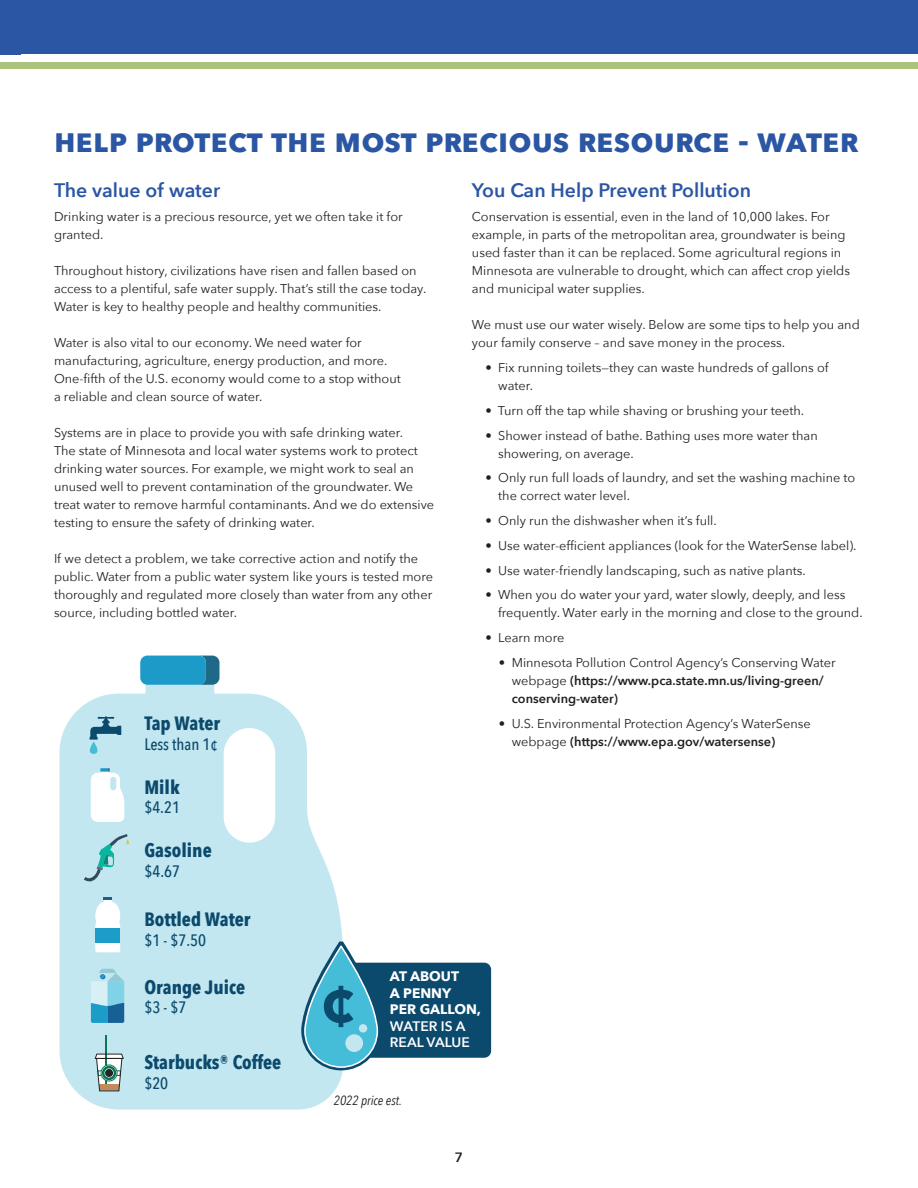
<style>
.page{position:relative;width:918px;height:1188px;background:#fff}
.page>*{position:absolute;margin:0;border:0;box-sizing:border-box;transform-origin:0 0}
.t1{font:700 63.15px "Avenir Next";color:#0b496d}
.t2{font:700 33px "Avenir Next";letter-spacing:.05em;color:#2b56a4}
.t3{font:600 19.5px "Avenir Next";color:#2b56a4}
.t4{font:700 19.2px "Avenir Next Condensed";color:#0b496d}
.t5{font:500 16.5px "Avenir Next Condensed";color:#0b496d}
.t6{font:700 13.8px/16.5px "Avenir Next";color:#fff}
.t7{font:600 13.5px "Avenir Next";color:#231f20}
.t8{font:italic 13.2px "Avenir Next Condensed";color:#231f20}
.t9{font:12.75px/18px "Avenir Next";color:#231f20}
.t10{font:600 12.75px/18px "Avenir Next";color:#231f20}
.s1{font-weight:400}
.s2{font-weight:600}
</style>
<div class="page">
<div style="left:0;top:0;width:918px;height:54px;background:#2b56a4"></div>
<div style="left:0;top:62px;width:918px;height:6px;background:#abc27d"></div>
<div style="left:0;top:63px;width:34px;height:6px;background:#abc27d"></div>
<svg style="left:59px;top:677px;width:284px;height:433px;fill:#c2e7f0"></svg>
<svg style="left:202px;top:656px;width:17px;height:29px"></svg>
<div style="left:140px;top:656px;width:66px;height:29px;background:#1c9bc9;border-radius:7px"></div>
<svg style="left:91px;top:969px;width:33px;height:54px;background:#7abdd6"></svg>
<svg style="left:91px;top:768px;width:33px;height:54px"></svg>
<svg style="left:95px;top:943px;width:25px;height:9px"></svg>
<div style="left:95px;top:928px;width:25px;height:15px;background:#1c9cc8"></div>
<svg style="left:95px;top:897px;width:26px;height:31px"></svg>
<hr style="left:105px;top:1036px;width:1px;height:49px;background:#0a7654">
<svg style="left:94px;top:1053px;width:30px;height:39px"></svg>
<svg style="left:84px;top:834px;width:46px;height:47px;background:#a5d7dc"></svg>
<svg style="left:87px;top:716px;width:34px;height:38px"></svg>
<div style="left:343px;top:963px;width:148px;height:95px;background:#0b496d;border-radius:7px"></div>
<svg style="left:298px;top:938px;width:86px;height:136px"></svg>
<div style="left:345px;top:1034px;width:18px;height:18px;background:#c2e7f0;border-radius:50%"></div>
<div style="left:359px;top:1024px;width:8px;height:9px;background:#c2e7f0;border-radius:50%"></div>
<p class="t2" style="left:54px;top:112px;width:800px">help protect the most precious resource - water</p>
<p class="t3" style="left:54px;top:173px;width:168px">The value of water</p>
<p class="t9" style="left:54px;top:207px;width:350px">Drinking water is a precious resource, yet we often take it for granted.</p>
<p class="t9" style="left:54px;top:261px;width:374px">Throughout history, civilizations have risen and fallen based on access to a plentiful, safe water supply. That’s still the case today.<br>Water is key to healthy people and healthy communities.</p>
<p class="t9" style="left:54px;top:333px;width:348px">Water is also vital to our economy. We need water for manufacturing, agriculture, energy production, and more.<br>One-fifth of the U.S. economy would come to a stop without a reliable and clean source of water.</p>
<p class="t9" style="left:54px;top:423px;width:382px">Systems are in place to provide you with safe drinking water.<br>The state of Minnesota and local water systems work to protect drinking water sources. For example, we might work to seal an unused well to prevent contamination of the groundwater. We treat water to remove harmful contaminants. And we do extensive testing to ensure the safety of drinking water.</p>
<p class="t9" style="left:54px;top:549px;width:381px">If we detect a problem, we take corrective action and notify the public. Water from a public water system like yours is tested more thoroughly and regulated more closely than water from any other source, including bottled water.</p>
<p class="t4" style="left:144px;top:711px;width:77px">Tap Water</p>
<p class="t5" style="left:144px;top:734px;width:75px">Less than 1¢</p>
<p class="t4" style="left:144px;top:775px;width:37px">Milk</p>
<p class="t5" style="left:144px;top:798px;width:37px">$4.21</p>
<p class="t4" style="left:144px;top:838px;width:69px">Gasoline</p>
<p class="t5" style="left:144px;top:861px;width:37px">$4.67</p>
<p class="t4" style="left:145px;top:907px;width:108px">Bottled Water</p>
<p class="t5" style="left:145px;top:930px;width:63px">$1 - $7.50</p>
<p class="t3" style="left:472px;top:173px;width:281px">You Can Help Prevent Pollution</p>
<p class="t9" style="left:472px;top:207px;width:380px">Conservation is essential, even in the land of 10,000 lakes. For example, in parts of the metropolitan area, groundwater is being used faster than it can be replaced. Some agricultural regions in Minnesota are vulnerable to drought, which can affect crop yields and municipal water supplies.</p>
<p class="t9" style="left:472px;top:315px;width:389px">We must use our water wisely. Below are some tips to help you and your family conserve – and save money in the process.</p>
<p class="t9" style="left:498px;top:358px;width:332px;text-indent:-13px">• Fix running toilets—they can waste hundreds of gallons of water.</p>
<p class="t9" style="left:485px;top:401px;width:320px">• Turn off the tap while shaving or brushing your teeth.</p>
<p class="t9" style="left:498px;top:426px;width:321px;text-indent:-13px">• Shower instead of bathe. Bathing uses more water than showering, on average.</p>
<p class="t9" style="left:498px;top:468px;width:359px;text-indent:-13px">• Only run full loads of laundry, and set the washing machine to the correct water level.</p>
<p class="t9" style="left:485px;top:511px;width:233px">• Only run the dishwasher when it’s full.</p>
<p class="t9" style="left:485px;top:536px;width:373px">• Use water-efficient appliances (look for the WaterSense label).</p>
<p class="t9" style="left:485px;top:561px;width:322px">• Use water-friendly landscaping, such as native plants.</p>
<p class="t9" style="left:498px;top:585px;width:366px;text-indent:-13px">• When you do water your yard, water slowly, deeply, and less frequently. Water early in the morning and close to the ground.</p>
<p class="t9" style="left:485px;top:628px;width:80px">• Learn more</p>
<p class="t10" style="left:512px;top:653px;width:325px;text-indent:-13px"><span class="s1">• Minnesota Pollution Control Agency’s Conserving Water webpage</span> (https://www.pca.state.mn.us/living-green/ conserving-water)</p>
<p class="t9" style="left:512px;top:714px;width:301px;text-indent:-13px">• U.S. Environmental Protection Agency’s WaterSense webpage <span class="s2">(https://www.epa.gov/watersense)</span></p>
<p class="t4" style="left:144px;top:975px;width:102px">Orange Juice</p>
<p class="t5" style="left:144px;top:998px;width:43px">$3 - $7</p>
<p class="t4" style="left:144px;top:1051px;width:138px">Starbucks® Coffee</p>
<p class="t5" style="left:144px;top:1073px;width:25px">$20</p>
<p class="t1" style="left:319px;top:945px;width:42px">¢</p>
<p class="t6" style="left:390px;top:968px;width:93px">AT ABOUT<br>A PENNY<br>PER GALLON,<br><span class="s2">WATER IS A<br>REAL VALUE</span></p>
<p class="t8" style="left:334px;top:1093px;width:70px">2022 price est.</p>
<p class="t7" style="left:455px;top:1145px;width:10px">7</p>
</div>
